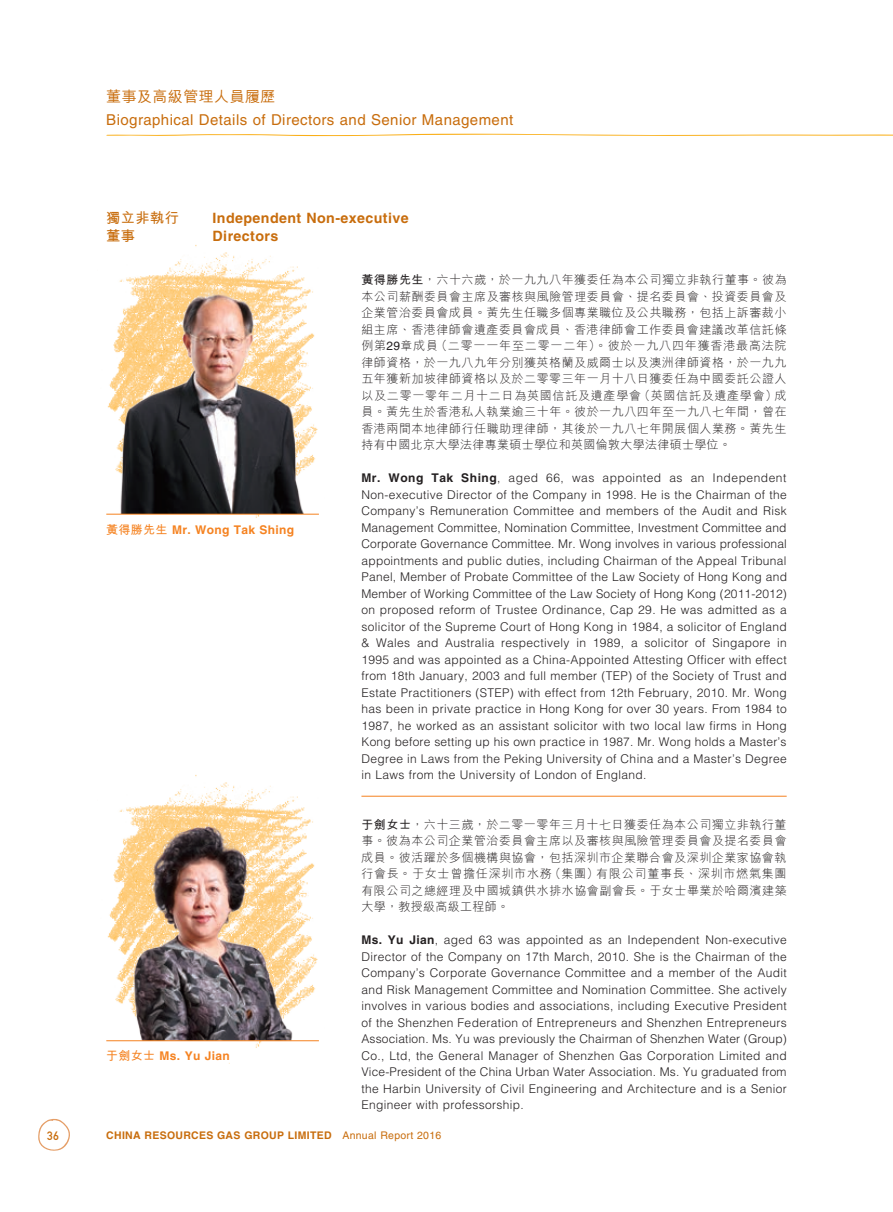
<style>
.page{position:relative;width:893px;height:1212px;background:#fff}
.page>*{position:absolute;margin:0;border:0;box-sizing:border-box;transform-origin:0 0}
.t1{font:15px "Helvetica LT Std";letter-spacing:.03em;color:#c86d0d}
.t2{font:500 15px "M Hei HK";letter-spacing:.03em;color:#c86d0d}
.t3{font:700 14.25px "Helvetica LT Std";letter-spacing:.03em;color:#c86d0d}
.t4{font:700 14.25px "M Hei HK";letter-spacing:.03em;color:#c86d0d}
.t5{font:300 12px/16.5px "Helvetica LT Std";letter-spacing:.03em;color:#231f20;text-align:justify}
.t6{font:300 12px/16.5px "M Hei HK";letter-spacing:.045em;color:#231f20;text-align:justify}
.t7{font:700 12px "Helvetica LT Std";letter-spacing:.03em;color:#f58220}
.t8{font:12px "DIN Mittelschrift Std";color:#c86d0d}
.t9{font:700 10.5px "Helvetica LT Std";letter-spacing:.03em;color:#c86d0d}
.s1{font-family:"Helvetica LT Std"}
.s2{font-weight:700}
.s3{font-family:"Helvetica LT Std";font-weight:400}
.s4{font-family:"M Hei HK"}
.s5{font-weight:400}
</style>
<div class="page">
<svg style="left:106px;top:134px;width:787px;height:2px;background:#fcd993"></svg>
<svg style="left:38px;top:1118px;width:32px;height:33px"></svg>
<img style="left:106px;top:245px;width:192px;height:273px">
<img style="left:106px;top:775px;width:213px;height:273px">
<hr style="left:361px;top:796px;width:426px;height:1px;background:#f58220">
<img style="left:115px;top:276px;width:204px;height:238px">
<img style="left:115px;top:820px;width:204px;height:220px">
<hr style="left:106px;top:514px;width:213px;height:1px;background:#f58220">
<hr style="left:106px;top:1040px;width:213px;height:1px;background:#f58220">
<p class="t2" style="left:106px;top:86px;width:171px">董事及高級管理人員履歷</p>
<p class="t1" style="left:106px;top:111px;width:408px">Biographical Details of Directors and Senior Management</p>
<p class="t4" style="left:106px;top:208px;width:74px">獨立非執行</p>
<p class="t3" style="left:213px;top:210px;width:198px">Independent Non-executive</p>
<p class="t4" style="left:106px;top:226px;width:60px">董事 <span class="s1">D</span></p>
<p class="t3" style="left:223px;top:228px;width:57px">irectors</p>
<p class="t6" style="left:361px;top:271px;width:427px"><span class="s2">黃得勝先生</span>，六十六歲，於一九九八年獲委任為本公司獨立非執行董事。彼為本公司薪酬委員會主席及審核與風險管理委員會、提名委員會、投資委員會及企業管治委員會成員。黃先生任職多個專業職位及公共職務，包括上訴審裁小組主席、香港律師會遺產委員會成員、香港律師會工作委員會建議改革信託條例第<span class="s3">29</span>章成員（二零一一年至二零一二年）。彼於一九八四年獲香港最高法院律師資格，於一九八九年分別獲英格蘭及威爾士以及澳洲律師資格，於一九九五年獲新加坡律師資格以及於二零零三年一月十八日獲委任為中國委託公證人以及二零一零年二月十二日為英國信託及遺產學會（英國信託及遺產學會）成員。黃先生於香港私人執業逾三十年。彼於一九八四年至一九八七年間，曾在香港兩間本地律師行任職助理律師，其後於一九八七年開展個人業務。黃先生持有中國北京大學法律專業碩士學位和英國倫敦大學法律碩士學位。</p>
<p class="t5" style="left:361px;top:470px;width:427px"><span class="s2">Mr. Wong Tak Shing</span>, aged 66, was appointed as an Independent Non-executive Director of the Company in 1998. He is the Chairman of the Company’s Remuneration Committee and members of the Audit and Risk Management Committee, Nomination Committee, Investment Committee and Corporate Governance Committee. Mr. Wong involves in various professional appointments and public duties, including Chairman of the Appeal Tribunal Panel, Member of Probate Committee of the Law Society of Hong Kong and Member of Working Committee of the Law Society of Hong Kong (2011-2012) on proposed reform of Trustee Ordinance, Cap 29. He was admitted as a solicitor of the Supreme Court of Hong Kong in 1984, a solicitor of England &amp; Wales and Australia respectively in 1989, a solicitor of Singapore in 1995 and was appointed as a China-Appointed Attesting Officer with effect from 18th January, 2003 and full member (TEP) of the Society of Trust and Estate Practitioners (STEP) with effect from 12th February, 2010. Mr. Wong has been in private practice in Hong Kong for over 30 years. From 1984 to 1987, he worked as an assistant solicitor with two local law firms in Hong Kong before setting up his own practice in 1987. Mr. Wong holds a Master’s Degree in Laws from the Peking University of China and a Master’s Degree in Laws from the University of London of England.</p>
<p class="t6" style="left:361px;top:816px;width:427px"><span class="s2">于劍女士</span>，六十三歲，於二零一零年三月十七日獲委任為本公司獨立非執行董事。彼為本公司企業管治委員會主席以及審核與風險管理委員會及提名委員會成員。彼活躍於多個機構與協會，包括深圳市企業聯合會及深圳企業家協會執行會長。于女士曾擔任深圳市水務（集團）有限公司董事長、深圳市燃氣集團有限公司之總經理及中國城鎮供水排水協會副會長。于女士畢業於哈爾濱建築大學，教授級高級工程師。</p>
<p class="t5" style="left:361px;top:932px;width:427px"><span class="s2">Ms. Yu Jian</span>, aged 63 was appointed as an Independent Non-executive Director of the Company on 17th March, 2010. She is the Chairman of the Company’s Corporate Governance Committee and a member of the Audit and Risk Management Committee and Nomination Committee. She actively involves in various bodies and associations, including Executive President of the Shenzhen Federation of Entrepreneurs and Shenzhen Entrepreneurs Association. Ms. Yu was previously the Chairman of Shenzhen Water (Group)<br>Co., Ltd, the General Manager of Shenzhen Gas Corporation Limited and Vice-President of the China Urban Water Association. Ms. Yu graduated from the Harbin University of Civil Engineering and Architecture and is a Senior Engineer with professorship.</p>
<p class="t7" style="left:106px;top:522px;width:189px"><span class="s4">黃得勝先生</span> Mr. Wong Tak Shing</p>
<p class="t7" style="left:106px;top:1048px;width:125px"><span class="s4">于劍女士</span> Ms. Yu Jian</p>
<p class="t8" style="left:47px;top:1128px;width:13px">36</p>
<p class="t9" style="left:106px;top:1128px;width:337px">CHINA RESOURCES GAS GROUP LIMITED <span class="s5">Annual Report 2016</span></p>
</div>
